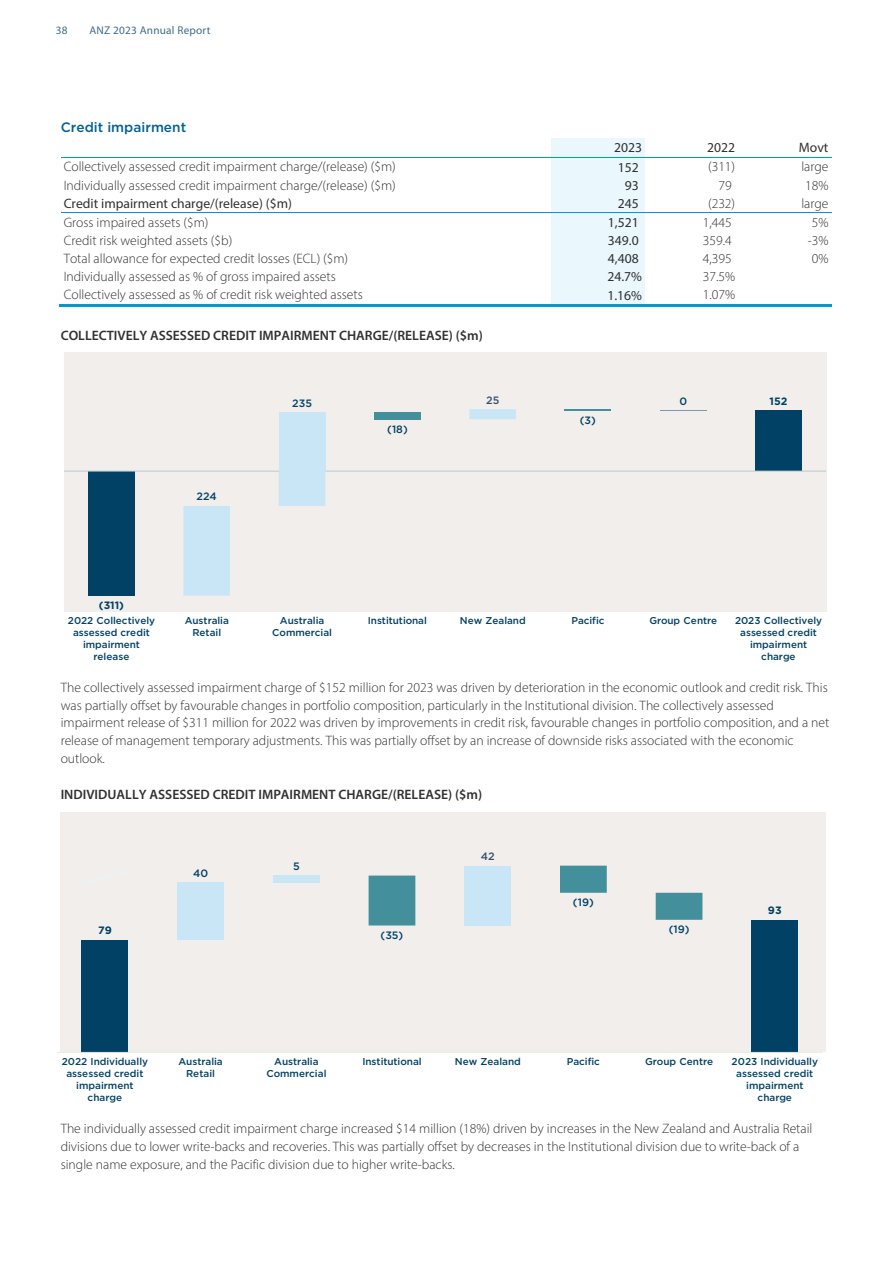
<style>
.page{position:relative;width:893px;height:1263px;background:#fff}
.page>*{position:absolute;margin:0;border:0;box-sizing:border-box;transform-origin:0 0}
.t1{font:300 13.65px/17.9px "Myriad Pro";color:#303130}
.t2{font:600 13.65px "Myriad Pro";color:#303130}
.t3{font:13.65px "Myriad Pro";color:#303130}
.t4{font:500 13.65px "Gotham";color:#006194}
.t5{font:11.25px "Myriad Pro";letter-spacing:.02em;color:#3d6d8d}
.t6{font:500 10.65px "Gotham";letter-spacing:.005em;color:#004165}
.t7{font:700 10.65px "Gotham";color:#004165}
.t8{font:500 10.65px "Gotham";color:#364d6e}
.t9{font:500 9.9px/12px "Gotham";color:#004165;text-align:center}
</style>
<div class="page">
<div style="left:552px;top:139px;width:93px;height:18px;background:#eaf7fd"></div>
<div style="left:552px;top:158px;width:93px;height:18px;background:#eaf7fd"></div>
<div style="left:552px;top:176px;width:93px;height:18px;background:#eaf7fd"></div>
<div style="left:552px;top:194px;width:93px;height:18px;background:#eaf7fd"></div>
<div style="left:552px;top:213px;width:93px;height:18px;background:#eaf7fd"></div>
<div style="left:552px;top:231px;width:93px;height:18px;background:#eaf7fd"></div>
<div style="left:552px;top:249px;width:93px;height:18px;background:#eaf7fd"></div>
<div style="left:552px;top:267px;width:93px;height:19px;background:#eaf7fd"></div>
<div style="left:552px;top:286px;width:93px;height:18px;background:#eaf7fd"></div>
<hr style="left:552px;top:138px;width:93px;height:1px;background:#eaf7fd">
<hr style="left:61px;top:157px;width:770px;height:1px;background:#009ad0">
<hr style="left:61px;top:212px;width:770px;height:1px;background:#009ad0">
<hr style="left:59px;top:304px;width:493px;height:2px;background:#009ad0">
<hr style="left:551px;top:304px;width:94px;height:2px;background:#009ad0">
<hr style="left:644px;top:304px;width:94px;height:2px;background:#009ad0">
<hr style="left:737px;top:304px;width:94px;height:2px;background:#009ad0">
<div style="left:64px;top:352px;width:762px;height:259px;background:#f2eeeb"></div>
<hr style="left:660px;top:410px;width:46px;height:1px;background:#7a99ac">
<div style="left:88px;top:471px;width:47px;height:124px;background:#004165"></div>
<div style="left:755px;top:410px;width:47px;height:61px;background:#004165"></div>
<hr style="left:565px;top:409px;width:46px;height:1px;background:#448f9c">
<svg style="left:183px;top:409px;width:333px;height:186px"></svg>
<hr style="left:64px;top:471px;width:762px;height:1px;background:#b9c9d0">
<hr style="left:279px;top:469px;width:46px;height:4px;background:#c8e6f5">
<div style="left:60px;top:812px;width:766px;height:240px;background:#f2eeeb"></div>
<div style="left:82px;top:940px;width:46px;height:112px;background:#004165"></div>
<div style="left:751px;top:920px;width:47px;height:132px;background:#004165"></div>
<div style="left:177px;top:882px;width:47px;height:58px;background:#c8e6f5"></div>
<div style="left:273px;top:875px;width:47px;height:7px;background:#c8e6f5"></div>
<svg style="left:369px;top:866px;width:333px;height:59px"></svg>
<hr style="left:57px;top:1052px;width:766px;height:1px;background:#eeece1">
<p class="t5" style="left:56px;top:24px;width:13px">38</p>
<p class="t5" style="left:89px;top:24px;width:123px">ANZ 2023 Annual Report</p>
<h4 class="t4" style="left:61px;top:118px;width:127px">Credit impairment</h4>
<p class="t3" style="left:614px;top:139px;width:29px">2023</p>
<p class="t3" style="left:707px;top:139px;width:29px">2022</p>
<p class="t3" style="left:799px;top:139px;width:31px">Movt</p>
<p class="t1" style="left:64px;top:158px;width:334px">Collectively assessed credit impairment charge/(release) ($m)</p>
<p class="t3" style="left:618px;top:159px;width:22px">152</p>
<p class="t1" style="left:708px;top:158px;width:29px">(311)</p>
<p class="t1" style="left:801px;top:158px;width:29px">large</p>
<p class="t1" style="left:64px;top:176px;width:334px">Individually assessed credit impairment charge/(release) ($m)</p>
<p class="t3" style="left:625px;top:177px;width:15px">93</p>
<p class="t1" style="left:719px;top:176px;width:15px">79</p>
<p class="t1" style="left:805px;top:176px;width:25px">18%</p>
<p class="t3" style="left:64px;top:195px;width:230px">Credit impairment charge/(release) ($m)</p>
<p class="t3" style="left:618px;top:195px;width:22px">245</p>
<p class="t1" style="left:708px;top:194px;width:29px">(232)</p>
<p class="t1" style="left:801px;top:194px;width:29px">large</p>
<p class="t1" style="left:64px;top:213px;width:146px">Gross impaired assets ($m)</p>
<p class="t3" style="left:608px;top:214px;width:32px">1,521</p>
<p class="t1" style="left:703px;top:213px;width:30px">1,445</p>
<p class="t1" style="left:812px;top:213px;width:18px">5%</p>
<p class="t1" style="left:64px;top:231px;width:170px">Credit risk weighted assets ($b)</p>
<p class="t3" style="left:608px;top:232px;width:32px">349.0</p>
<p class="t1" style="left:703px;top:231px;width:30px">359.4</p>
<p class="t1" style="left:808px;top:231px;width:22px">-3%</p>
<p class="t1" style="left:64px;top:249px;width:286px">Total allowance for expected credit losses (ECL) ($m)</p>
<p class="t3" style="left:608px;top:250px;width:32px">4,408</p>
<p class="t1" style="left:703px;top:249px;width:30px">4,395</p>
<p class="t1" style="left:812px;top:249px;width:18px">0%</p>
<p class="t1" style="left:64px;top:268px;width:274px">Individually assessed as % of gross impaired assets</p>
<p class="t3" style="left:607px;top:268px;width:36px">24.7%</p>
<p class="t1" style="left:703px;top:268px;width:34px">37.5%</p>
<p class="t1" style="left:64px;top:286px;width:301px">Collectively assessed as % of credit risk weighted assets</p>
<p class="t3" style="left:607px;top:287px;width:36px">1.16%</p>
<p class="t1" style="left:703px;top:286px;width:34px">1.07%</p>
<h5 class="t2" style="left:61px;top:327px;width:424px">COLLECTIVELY ASSESSED CREDIT IMPAIRMENT CHARGE/(RELEASE) ($m)</h5>
<p class="t7" style="left:99px;top:598px;width:26px">(311)</p>
<p class="t6" style="left:196px;top:490px;width:22px">224</p>
<p class="t6" style="left:292px;top:396px;width:21px">235</p>
<p class="t6" style="left:387px;top:422px;width:22px">(18)</p>
<p class="t8" style="left:486px;top:393px;width:15px">25</p>
<p class="t7" style="left:770px;top:394px;width:19px">152</p>
<p class="t6" style="left:679px;top:394px;width:9px">0</p>
<p class="t6" style="left:580px;top:413px;width:18px">(3)</p>
<p class="t9" style="left:460px;top:615px;width:67px">New Zealand</p>
<p class="t9" style="left:571px;top:615px;width:35px">Pacific</p>
<p class="t9" style="left:68px;top:615px;width:89px">2022 Collectively assessed credit impairment release</p>
<p class="t9" style="left:185px;top:615px;width:46px">Australia<br>Retail</p>
<p class="t9" style="left:272px;top:615px;width:61px">Australia<br>Commercial</p>
<p class="t9" style="left:368px;top:615px;width:61px">Institutional</p>
<p class="t9" style="left:649px;top:615px;width:69px">Group Centre</p>
<p class="t9" style="left:735px;top:615px;width:89px">2023 Collectively assessed credit impairment charge</p>
<p class="t1" style="left:61px;top:678px;width:770px">The collectively assessed impairment charge of $152 million for 2023 was driven by deterioration in the economic outlook and credit risk. This was partially offset by favourable changes in portfolio composition, particularly in the Institutional division. The collectively assessed impairment release of $311 million for 2022 was driven by improvements in credit risk, favourable changes in portfolio composition, and a net release of management temporary adjustments. This was partially offset by an increase of downside risks associated with the economic outlook.</p>
<h5 class="t2" style="left:61px;top:786px;width:423px">INDIVIDUALLY ASSESSED CREDIT IMPAIRMENT CHARGE/(RELEASE) ($m)</h5>
<p class="t7" style="left:98px;top:923px;width:15px">79</p>
<p class="t6" style="left:193px;top:866px;width:17px">40</p>
<p class="t6" style="left:293px;top:859px;width:8px">5</p>
<p class="t6" style="left:380px;top:928px;width:24px">(35)</p>
<p class="t8" style="left:481px;top:849px;width:15px">42</p>
<p class="t6" style="left:573px;top:895px;width:22px">(19)</p>
<p class="t6" style="left:669px;top:922px;width:22px">(19)</p>
<p class="t7" style="left:768px;top:903px;width:15px">93</p>
<p class="t9" style="left:178px;top:1056px;width:46px">Australia<br>Retail</p>
<p class="t9" style="left:266px;top:1056px;width:62px">Australia<br>Commercial</p>
<p class="t9" style="left:567px;top:1056px;width:35px">Pacific</p>
<p class="t9" style="left:732px;top:1056px;width:88px">2023 Individually assessed credit impairment charge</p>
<p class="t9" style="left:62px;top:1056px;width:88px">2022 Individually</p>
<p class="t9" style="left:455px;top:1056px;width:68px">New Zealand</p>
<p class="t9" style="left:66px;top:1068px;width:79px">assessed credit impairment charge</p>
<p class="t9" style="left:362px;top:1056px;width:61px">Institutional</p>
<p class="t9" style="left:645px;top:1056px;width:70px">Group Centre</p>
<p class="t1" style="left:61px;top:1119px;width:753px">The individually assessed credit impairment charge increased $14 million (18%) driven by increases in the New Zealand and Australia Retail divisions due to lower write-backs and recoveries. This was partially offset by decreases in the Institutional division due to write-back of a single name exposure, and the Pacific division due to higher write-backs.</p>
</div>
